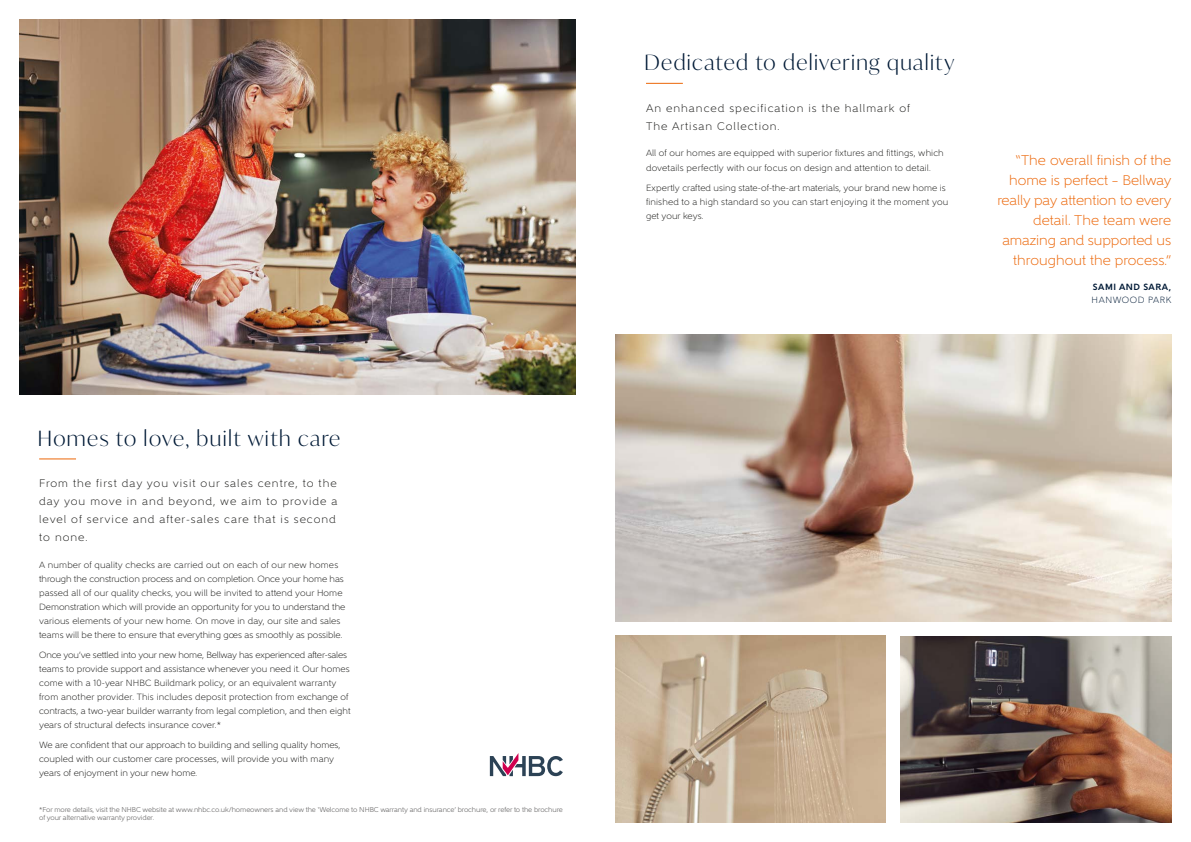
<style>
.page{position:relative;width:1191px;height:842px;background:#fff}
.page>*{position:absolute;margin:0;border:0;box-sizing:border-box;transform-origin:0 0}
.t1{font:300 21px "Ivy Mode";letter-spacing:.065em;color:#001a36}
.t2{font:300 14px/20px "Gentleman 400";color:#ec6608;text-align:right}
.t3{font:300 11px/18px "Gentleman 400";letter-spacing:.09em;color:#1d1d1b}
.t4{font:300 9px/14px "Gentleman 400";letter-spacing:.005em;color:#1d1d1b}
.t5{font:700 9px "Gentleman 800";letter-spacing:.06em;color:#001a36}
.t6{font:300 9px "Gentleman 400";letter-spacing:.06em;color:#001a36}
.t7{font:7px/8.5px "Gentleman 500";letter-spacing:-.01em;color:#706f6f}
</style>
<div class="page">
<img style="left:20px;top:20px;width:555px;height:374px">
<hr style="left:39px;top:458px;width:37px;height:1px;background:#ec6608">
<hr style="left:646px;top:83px;width:37px;height:1px;background:#ec6608">
<img style="left:615px;top:335px;width:556px;height:286px">
<img style="left:900px;top:636px;width:271px;height:186px">
<img style="left:615px;top:636px;width:271px;height:186px">
<svg style="left:490px;top:753px;width:73px;height:23px"></svg>
<h1 class="t1" style="left:38px;top:424px;width:304px">Homes to love, built with care</h1>
<p class="t3" style="left:39px;top:475px;width:300px">From the first day you visit our sales centre, to the day you move in and beyond, we aim to provide a level of service and after-sales care that is second to none.</p>
<p class="t4" style="left:39px;top:558px;width:308px">A number of quality checks are carried out on each of our new homes through the construction process and on completion. Once your home has passed all of our quality checks, you will be invited to attend your Home Demonstration which will provide an opportunity for you to understand the various elements of your new home. On move in day, our site and sales teams will be there to ensure that everything goes as smoothly as possible.</p>
<p class="t4" style="left:39px;top:648px;width:313px">Once you’ve settled into your new home, Bellway has experienced after-sales teams to provide support and assistance whenever you need it. Our homes come with a 10-year NHBC Buildmark policy, or an equivalent warranty from another provider. This includes deposit protection from exchange of contracts, a two-year builder warranty from legal completion, and then eight years of structural defects insurance cover.*</p>
<p class="t4" style="left:39px;top:737px;width:303px">We are confident that our approach to building and selling quality homes, coupled with our customer care processes, will provide you with many years of enjoyment in your new home.</p>
<p class="t7" style="left:39px;top:805px;width:525px">*For more details, visit the NHBC website at www.nhbc.co.uk/homeowners and view the ‘Welcome to NHBC warranty and insurance’ brochure, or refer to the brochure of your alternative warranty provider.</p>
<h1 class="t1" style="left:644px;top:48px;width:311px">Dedicated to delivering quality</h1>
<p class="t3" style="left:646px;top:99px;width:265px">An enhanced specification is the hallmark of<br>The Artisan Collection.</p>
<p class="t4" style="left:646px;top:145px;width:299px;line-height:15px">All of our homes are equipped with superior fixtures and fittings, which dovetails perfectly with our focus on design and attention to detail.</p>
<p class="t4" style="left:646px;top:181px;width:304px">Expertly crafted using state-of-the-art materials, your brand new home is finished to a high standard so you can start enjoying it the moment you get your keys.</p>
<h2 class="t2" style="left:997px;top:150px;width:176px">“The overall finish of the home is perfect – Bellway really pay attention to every detail. The team were amazing and supported us throughout the process.”</h2>
<p class="t5" style="left:1093px;top:281px;width:80px">SAMI AND SARA,</p>
<p class="t6" style="left:1091px;top:294px;width:81px">HANWOOD PARK</p>
</div>
